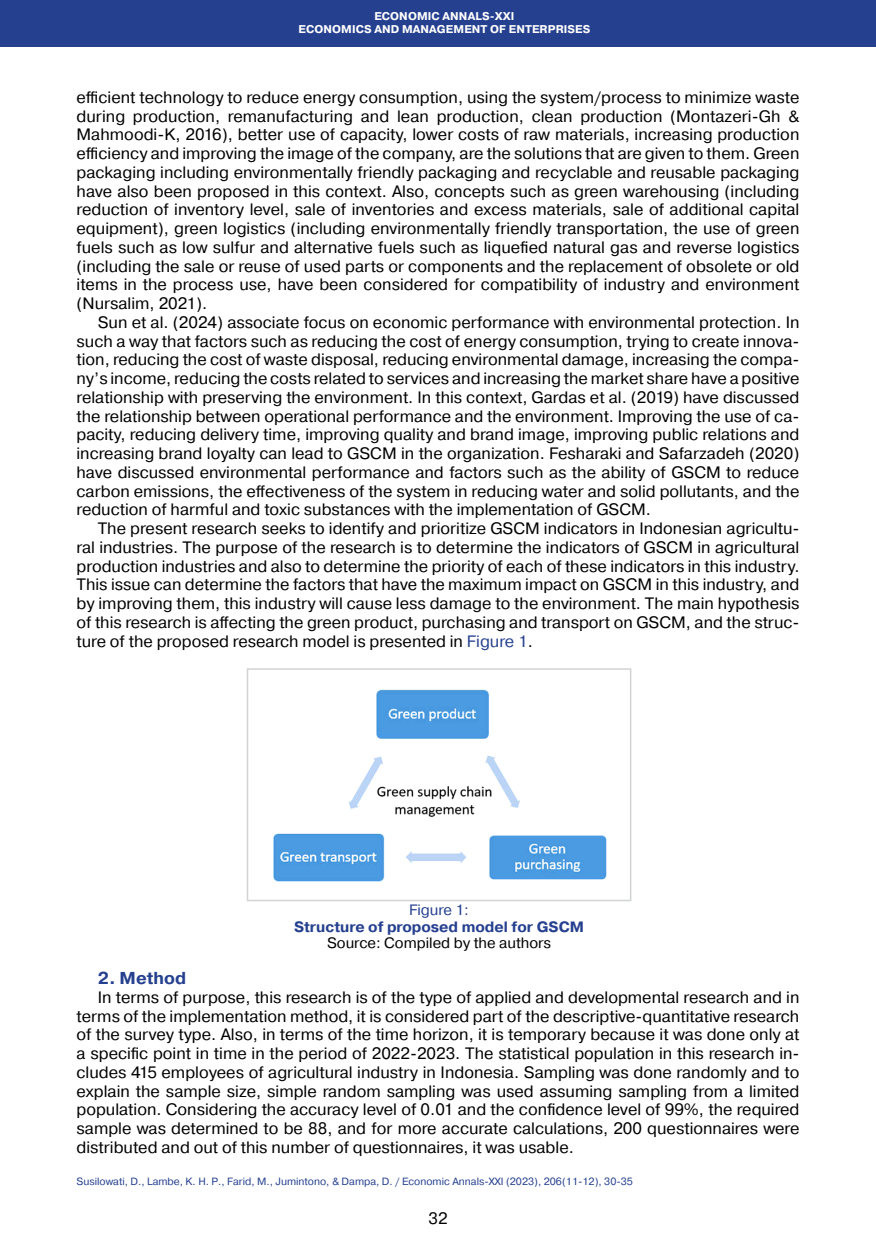
<style>
.page{position:relative;width:876px;height:1246px;background:#fff}
.page>*{position:absolute;margin:0;border:0;box-sizing:border-box;transform-origin:0 0}
.Заголовок_текст_2019{font:700 17.25px "Pragmatica";color:#25408f}
.Абзац_2019{font:16.5px/18.8px "Pragmatica";color:#000;text-align:justify}
.Таблицы___рисунки_ша{font:700 15px "Pragmatica";color:#25408f}
.Таблицы__рисунки__по{font:15px "Pragmatica";color:#000}
.Таблицы___рисунки_ша-2{font:15px "Pragmatica";color:#25408f}
.Посада_2016{font:700 11.25px "Pragmatica";letter-spacing:.01em;color:#fff}
.Нижний_колонтитул_20{font:10.5px "Pragmatica";color:#25408f}
.s1{color:#25408f}
</style>
<div class="page">
<div style="left:0;top:0;width:876px;height:47px;background:#25408f"></div>
<img style="left:273px;top:689px;width:334px;height:193px">
<div style="left:247px;top:668px;width:384px;height:233px;border:2px solid #d1d3d4"></div>
<p class="Посада_2016" style="left:374px;top:9px;width:142px">ECONOMIC ANNALS-XXI</p>
<p class="Посада_2016" style="left:298px;top:22px;width:293px">ECONOMICS AND MANAGEMENT OF ENTERPRISES</p>
<p class="Абзац_2019" style="left:77px;top:88px;width:724px">efficient technology to reduce energy consumption, using the system/process to minimize waste during production, remanufacturing and lean production, clean production (Montazeri-Gh &amp; Mahmoodi-K, 2016), better use of capacity, lower costs of raw materials, increasing production efficiency and improving the image of the company, are the solutions that are given to them. Green packaging including environmentally friendly packaging and recyclable and reusable packaging have also been proposed in this context. Also, concepts such as green warehousing (including reduction of inventory level, sale of inventories and excess materials, sale of additional capital equipment), green logistics (including environmentally friendly transportation, the use of green fuels such as low sulfur and alternative fuels such as liquefied natural gas and reverse logistics (including the sale or reuse of used parts or components and the replacement of obsolete or old items in the process use, have been considered for compatibility of industry and environment (Nursalim, 2021).</p>
<p class="Абзац_2019" style="left:77px;top:313px;width:724px;text-indent:21px">Sun et al. (2024) associate focus on economic performance with environmental protection. In such a way that factors such as reducing the cost of energy consumption, trying to create innova&shy;tion, reducing the cost of waste disposal, reducing environmental damage, increasing the compa&shy;ny’s income, reducing the costs related to services and increasing the market share have a positive relationship with preserving the environment. In this context, Gardas et al. (2019) have discussed the relationship between operational performance and the environment. Improving the use of ca&shy;pacity, reducing delivery time, improving quality and brand image, improving public relations and increasing brand loyalty can lead to GSCM in the organization. Fesharaki and Safarzadeh (2020) have discussed environmental performance and factors such as the ability of GSCM to reduce carbon emissions, the effectiveness of the system in reducing water and solid pollutants, and the reduction of harmful and toxic substances with the implementation of GSCM.</p>
<p class="Абзац_2019" style="left:77px;top:519px;width:724px;text-align:left;text-indent:21px">The present research seeks to identify and prioritize GSCM indicators in Indonesian agricultu&shy;ral industries. The purpose of the research is to determine the indicators of GSCM in agricultural production industries and also to determine the priority of each of these indicators in this industry.<br>This issue can determine the factors that have the maximum impact on GSCM in this industry, and by improving them, this industry will cause less damage to the environment. The main hypothesis of this research is affecting the green product, purchasing and transport on GSCM, and the struc&shy;ture of the proposed research model is presented in <span class="s1">Figure 1</span>.</p>
<p class="Таблицы___рисунки_ша-2" style="left:409px;top:901px;width:61px">Figure 1:</p>
<p class="Таблицы___рисунки_ша" style="left:294px;top:917px;width:291px">Structure of proposed model for GSCM</p>
<p class="Таблицы__рисунки__по" style="left:327px;top:934px;width:225px">Source: Compiled by the authors</p>
<p class="Заголовок_текст_2019" style="left:98px;top:967px;width:90px">2. Method</p>
<p class="Абзац_2019" style="left:77px;top:988px;width:724px;text-indent:21px">In terms of purpose, this research is of the type of applied and developmental research and in terms of the implementation method, it is considered part of the descriptive-quantitative research of the survey type. Also, in terms of the time horizon, it is temporary because it was done only at a specific point in time in the period of 2022-2023. The statistical population in this research in&shy;cludes 415 employees of agricultural industry in Indonesia. Sampling was done randomly and to explain the sample size, simple random sampling was used assuming sampling from a limited population. Considering the accuracy level of 0.01 and the confidence level of 99%, the required sample was determined to be 88, and for more accurate calculations, 200 questionnaires were distributed and out of this number of questionnaires, it was usable.</p>
<p class="Нижний_колонтитул_20" style="left:77px;top:1174px;width:558px">Susilowati, D., Lambe, K. H. P., Farid, M., Jumintono, &amp; Dampa, D. / Economic Annals-XXI (2023), 206(11-12), 30-35</p>
<p class="Абзац_2019" style="left:428px;top:1210px;width:21px">32</p>
</div>
